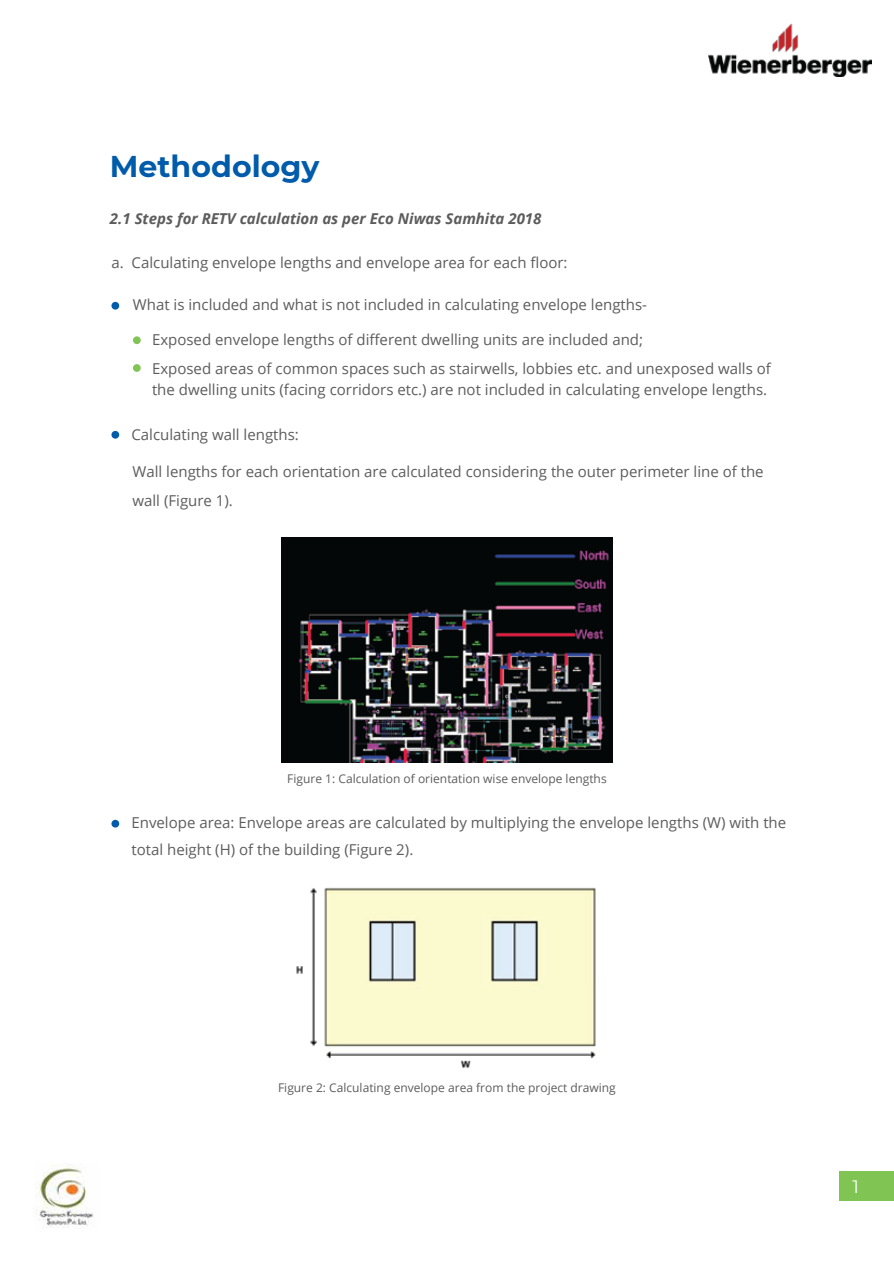
<style>
.page{position:relative;width:894px;height:1263px;background:#fff}
.page>*{position:absolute;margin:0;border:0;box-sizing:border-box;transform-origin:0 0}
.t1{font:700 30px "Montserrat";color:#005baa}
.t2{font:18px "Montserrat";color:#fff}
.t3{font:15px/28.5px "Open Sans";color:#5c5c5c}
.t4{font:italic 700 15px "Open Sans";color:#5c5c5c}
.t5{font:12px "Open Sans";color:#5c5c5c}
</style>
<div class="page">
<div style="left:111px;top:302px;width:8px;height:7px;background:#005baa;border-radius:50%"></div>
<div style="left:111px;top:431px;width:8px;height:7px;background:#005baa;border-radius:50%"></div>
<div style="left:111px;top:820px;width:8px;height:7px;background:#005baa;border-radius:50%"></div>
<div style="left:133px;top:336px;width:8px;height:8px;background:#80c453;border-radius:50%"></div>
<div style="left:133px;top:364px;width:8px;height:8px;background:#80c453;border-radius:50%"></div>
<img style="left:281px;top:537px;width:331px;height:226px">
<img style="left:296px;top:887px;width:300px;height:181px">
<div style="left:303px;top:964px;width:8px;height:11px;background:#fff"></div>
<div style="left:838px;top:1171px;width:55px;height:30px;background:#80c453"></div>
<img style="left:34px;top:1163px;width:59px;height:65px">
<img style="left:708px;top:23px;width:163px;height:53px">
<h1 class="t1" style="left:110px;top:145px;width:211px">Methodology</h1>
<p class="t4" style="left:110px;top:208px;width:433px">2.1 Steps for RETV calculation as per Eco Niwas Samhita 2018</p>
<p class="t3" style="left:111px;top:247px;width:457px">a. Calculating envelope lengths and envelope area for each floor:</p>
<p class="t3" style="left:133px;top:289px;width:515px">What is included and what is not included in calculating envelope lengths-</p>
<p class="t3" style="left:152px;top:325px;width:620px">Exposed envelope lengths of different dwelling units are included and;<br>Exposed areas of common spaces such as stairwells, lobbies etc. and unexposed walls of</p>
<p class="t3" style="left:152px;top:374px;width:616px">the dwelling units (facing corridors etc.) are not included in calculating envelope lengths.</p>
<p class="t3" style="left:131px;top:420px;width:169px">Calculating wall lengths:</p>
<p class="t3" style="left:132px;top:457px;width:632px">Wall lengths for each orientation are calculated considering the outer perimeter line of the wall (Figure 1).</p>
<p class="t5" style="left:287px;top:770px;width:321px">Figure 1: Calculation of orientation wise envelope lengths</p>
<p class="t3" style="left:131px;top:808px;width:656px;line-height:27.5px">Envelope area: Envelope areas are calculated by multiplying the envelope lengths (W) with the total height (H) of the building (Figure 2).</p>
<p class="t5" style="left:278px;top:1079px;width:339px">Figure 2: Calculating envelope area from the project drawing</p>
<p class="t2" style="left:852px;top:1174px;width:8px">1</p>
</div>
